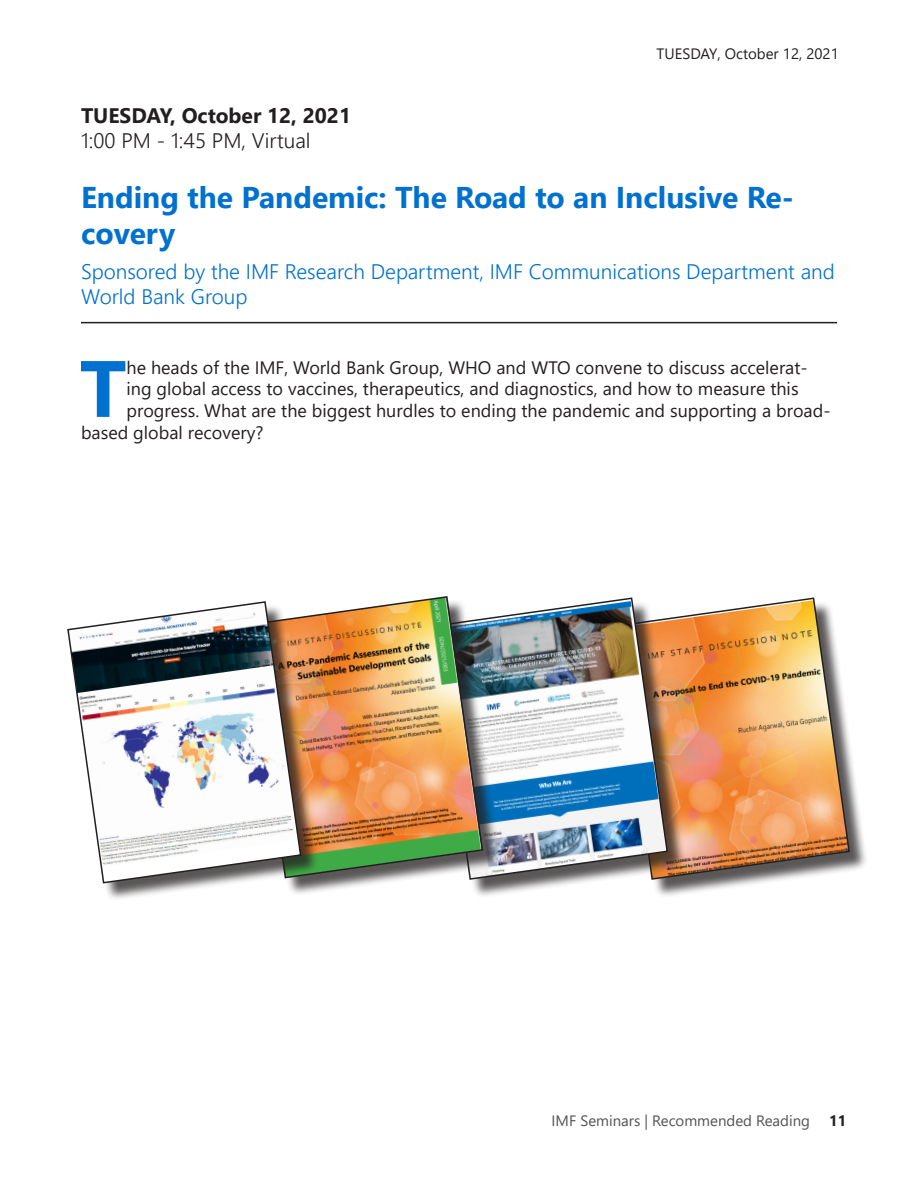
<style>
.page{position:relative;width:918px;height:1188px;background:#fff}
.page>*{position:absolute;margin:0;border:0;box-sizing:border-box;transform-origin:0 0}
.Drop_cap{font:700 79.65px "Segoe UI";color:#0071ce}
.Subhead{font:700 30px/36px "Segoe UI";color:#0071ce}
.sponsor{font:300 21px/25.2px "Segoe UI";color:#0071ce}
.DATE_INTRO{font:700 21px "Segoe UI";color:#231f20}
.time{font:300 21px "Segoe UI";color:#231f20}
.Drop_cap-2{font:18px "Segoe UI";color:#231f20}
.t1{font:15px "Segoe UI";color:#535355}
.t2{font:15px "Segoe UI";color:#231f20}
.t3{font:700 15px "Segoe UI";color:#231f20}
</style>
<div class="page">
<hr style="left:81px;top:322px;width:756px;height:1px;background:#231f20">
<div style="left:619px;top:600px;width:249px;height:298px;background:#231f20;opacity:.75"></div>
<img style="left:686px;top:597px;width:165px;height:284px">
<div style="left:437px;top:600px;width:249px;height:298px;background:#231f20;opacity:.75"></div>
<img style="left:501px;top:597px;width:168px;height:284px">
<div style="left:252px;top:599px;width:249px;height:297px;background:#231f20;opacity:.75"></div>
<img style="left:252px;top:596px;width:232px;height:283px">
<div style="left:70px;top:604px;width:249px;height:297px;background:#231f20;opacity:.75"></div>
<img style="left:67px;top:600px;width:235px;height:284px">
<p class="t2" style="left:657px;top:40px;width:184px">TUESDAY, October 12, 2021</p>
<p class="DATE_INTRO" style="left:81px;top:96px;width:272px">TUESDAY, October 12, 2021</p>
<p class="time" style="left:81px;top:121px;width:231px">1:00 PM - 1:45 PM, Virtual</p>
<p class="Subhead" style="left:81px;top:177px;width:714px">Ending the Pandemic: The Road to an Inclusive Re&shy;covery</p>
<p class="sponsor" style="left:81px;top:257px;width:755px">Sponsored by the IMF Research Department, IMF Communications Department and<br>World Bank Group</p>
<p class="Drop_cap" style="left:80px;top:314px;width:48px">T</p>
<p class="Drop_cap-2" style="left:126px;top:350px;width:683px">he heads of the IMF, World Bank Group, WHO and WTO convene to discuss accelerat‑</p>
<p class="Drop_cap-2" style="left:126px;top:372px;width:674px">ing global access to vaccines, therapeutics, and diagnostics, and how to measure this</p>
<p class="Drop_cap-2" style="left:126px;top:394px;width:703px">progress. What are the biggest hurdles to ending the pandemic and supporting a broad-</p>
<p class="Drop_cap-2" style="left:81px;top:415px;width:184px">based global recovery?</p>
<p class="t1" style="left:552px;top:1106px;width:260px">IMF Seminars | Recommended Reading</p>
<p class="t3" style="left:829px;top:1106px;width:19px">11</p>
</div>
